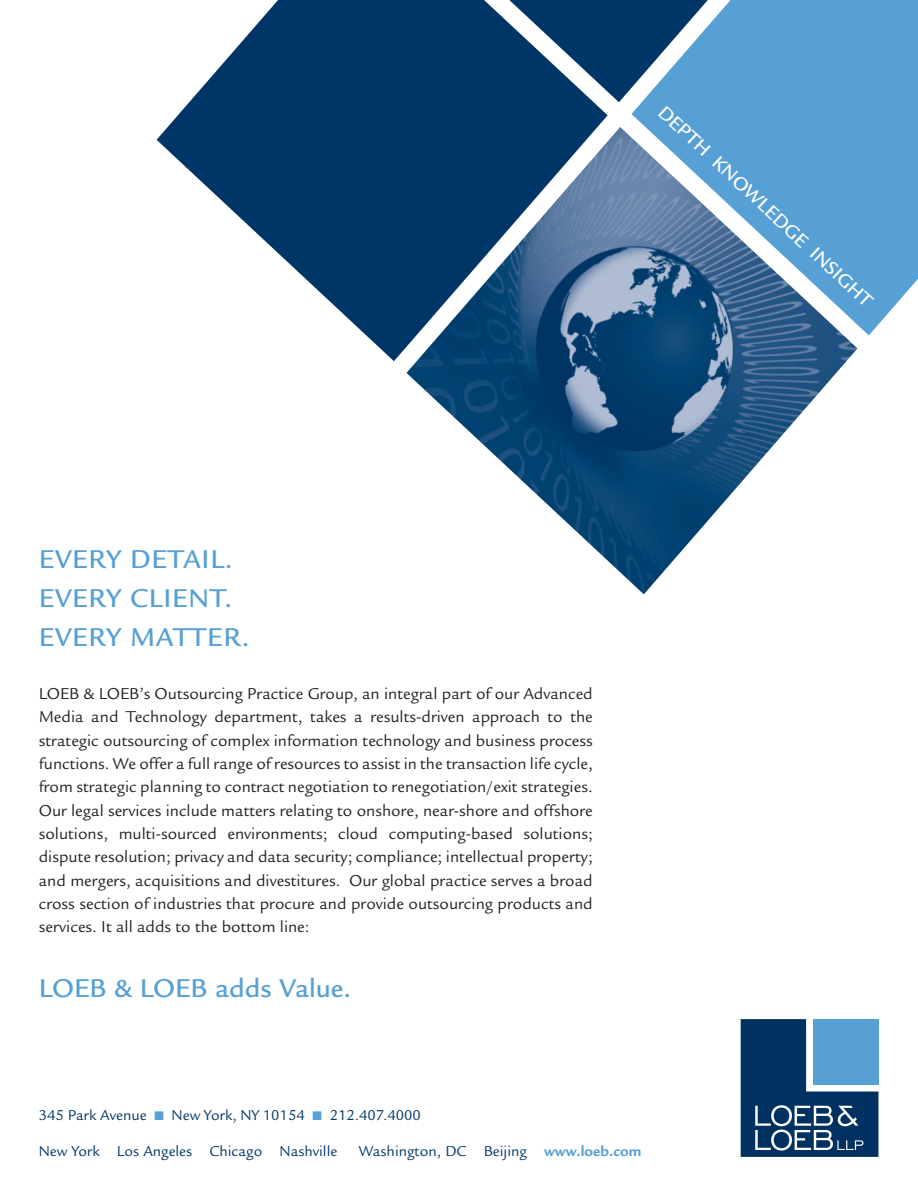
<style>
.page{position:relative;width:918px;height:1188px;background:#fff}
.page>*{position:absolute;margin:0;border:0;box-sizing:border-box;transform-origin:0 0}
.t1{font:500 28.05px/38.8px "Legacy Sans Std";letter-spacing:.03em;color:#56a0d5}
.t2{font:500 28.05px "Legacy Sans Std";color:#56a0d5}
.t3{font:500 20.25px "Legacy Sans Std";color:#fff}
.t4{font:17.1px/23.4px "Legacy Sans Std";color:#231f20;text-align:justify}
.t5{font:15.6px "Legacy Sans Std";color:#003667}
.s1{color:#56a0d5}
.s2{font-weight:700;color:#56a0d5}
</style>
<div class="page">
<div style="left:608px;top:0;width:23px;height:102px;background:#003667"></div>
<svg style="left:157px;top:0;width:451px;height:361px;fill:#003667"></svg>
<svg style="left:631px;top:0;width:287px;height:335px;background:#5da0d0"></svg>
<img style="left:406px;top:127px;width:452px;height:467px">
<svg style="left:741px;top:1019px;width:137px;height:138px;background:#31628d"></svg>
<p class="t3" style="left:669px;top:100px;width:287px;rotate:43deg">DEPTH KNOWLEDGE INSIGHT</p>
<h1 class="t1" style="left:39px;top:540px;width:212px">EVERY DETAIL.<br>EVERY CLIENT.<br>EVERY MATTER.</h1>
<p class="t4" style="left:39px;top:682px;width:556px">LOEB &amp; LOEB’s Outsourcing Practice Group, an integral part of our Advanced Media and Technology department, takes a results-driven approach to the strategic outsourcing of complex information technology and business process functions. We offer a full range of resources to assist in the transaction life cycle, from strategic planning to contract negotiation to renegotiation/exit strategies.<br>Our legal services include matters relating to onshore, near-shore and offshore solutions, multi-sourced environments; cloud computing-based solutions; dispute resolution; privacy and data security; compliance; intellectual property; and mergers, acquisitions and divestitures. Our global practice serves a broad cross section of industries that procure and provide outsourcing products and services. It all adds to the bottom line:</p>
<h1 class="t2" style="left:39px;top:973px;width:314px">LOEB &amp; LOEB adds Value.</h1>
<p class="t5" style="left:39px;top:1106px;width:384px">345 Park Avenue <span class="s1">■</span> New York, NY 10154 <span class="s1">■</span> 212.407.4000</p>
<p class="t5" style="left:39px;top:1142px;width:300px">New York Los Angeles Chicago Nashville</p>
<p class="t5" style="left:359px;top:1142px;width:284px">Washington, DC Beijing <span class="s2">www.loeb.com</span></p>
</div>
